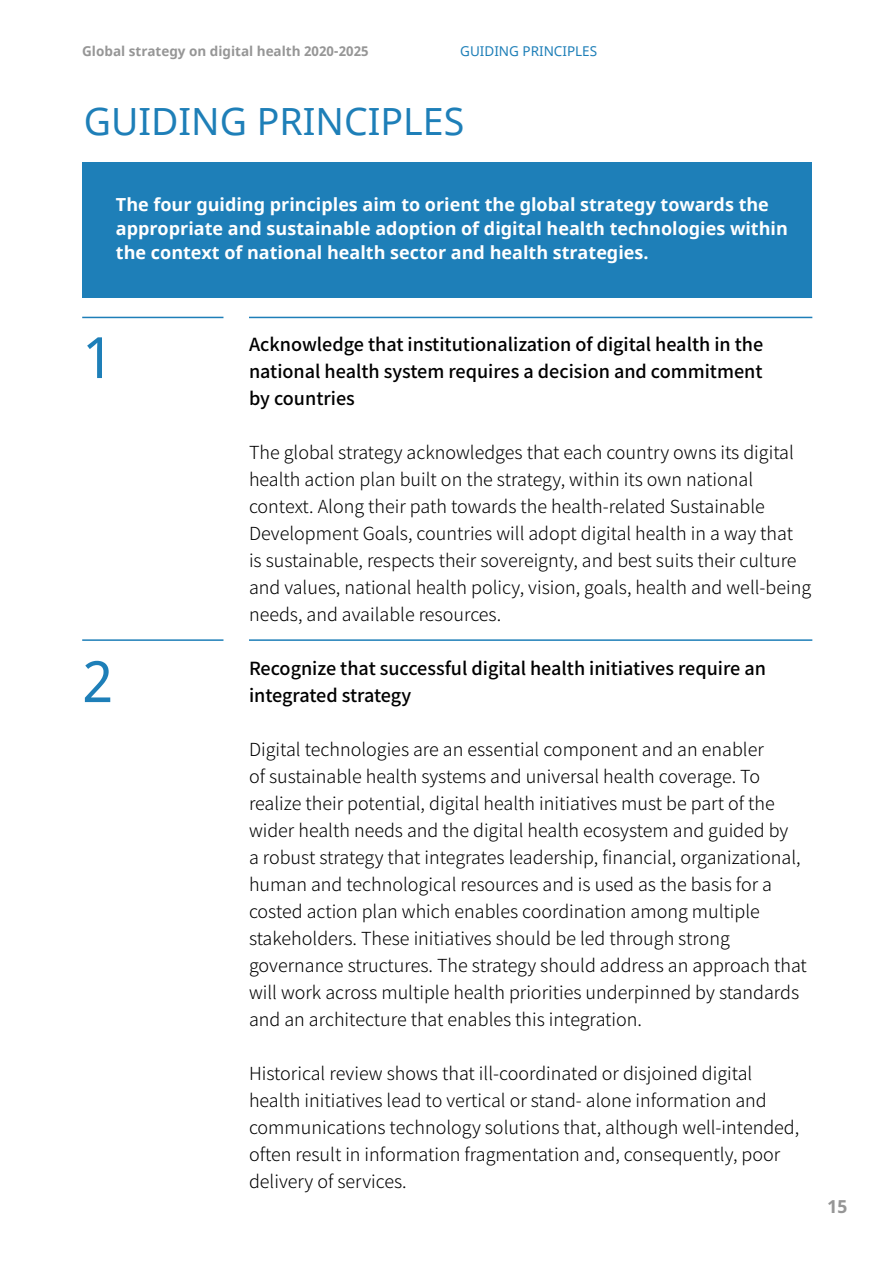
<style>
.page{position:relative;width:893px;height:1263px;background:#fff}
.page>*{position:absolute;margin:0;border:0;box-sizing:border-box;transform-origin:0 0}
.t1{font:57px "Noto Sans";color:#1e7fb8}
.t2{font:37.5px "Noto Sans";color:#1e7fb8}
.t3{font:300 18px/27px "Noto Sans SC";color:#000}
.t4{font:500 18px/27px "Noto Sans SC";color:#000;text-align:justify}
.t5{font:700 18px/24px "Noto Sans";color:#fff}
.t6{font:700 18px "Noto Sans";color:#969696}
.t7{font:700 13.5px "Noto Sans";color:#969696}
.t8{font:13.5px "Noto Sans";color:#1e7fb8}
</style>
<div class="page">
<div style="left:82px;top:162px;width:730px;height:135px;background:#1e7fb8"></div>
<hr style="left:82px;top:317px;width:141px;height:1px;background:#1e7fb8">
<hr style="left:82px;top:639px;width:141px;height:2px;background:#1e7fb8">
<hr style="left:249px;top:317px;width:563px;height:1px;background:#1e7fb8">
<hr style="left:249px;top:639px;width:563px;height:2px;background:#1e7fb8">
<p class="t7" style="left:82px;top:42px;width:288px">Global strategy on digital health 2020-2025</p>
<p class="t8" style="left:460px;top:42px;width:138px">GUIDING PRINCIPLES</p>
<p class="t2" style="left:84px;top:96px;width:382px">GUIDING PRINCIPLES</p>
<p class="t5" style="left:116px;top:192px;width:673px">The four guiding principles aim to orient the global strategy towards the appropriate and sustainable adoption of digital health technologies within the context of national health sector and health strategies.</p>
<p class="t1" style="left:82px;top:318px;width:33px">1</p>
<p class="t1" style="left:82px;top:642px;width:33px">2</p>
<p class="t4" style="left:249px;top:331px;width:516px">Acknowledge that institutionalization of digital health in the national health system requires a decision and commitment by countries</p>
<p class="t3" style="left:249px;top:439px;width:564px">The global strategy acknowledges that each country owns its digital health action plan built on the strategy, within its own national context. Along their path towards the health-related Sustainable Development Goals, countries will adopt digital health in a way that<br>is sustainable, respects their sovereignty, and best suits their culture and values, national health policy, vision, goals, health and well-being needs, and available resources.</p>
<p class="t4" style="left:249px;top:655px;width:518px">Recognize that successful digital health initiatives require an integrated strategy</p>
<p class="t3" style="left:249px;top:736px;width:559px">Digital technologies are an essential component and an enabler<br>of sustainable health systems and universal health coverage. To realize their potential, digital health initiatives must be part of the wider health needs and the digital health ecosystem and guided by<br>a robust strategy that integrates leadership, financial, organizational, human and technological resources and is used as the basis for a costed action plan which enables coordination among multiple stakeholders. These initiatives should be led through strong governance structures. The strategy should address an approach that will work across multiple health priorities underpinned by standards and an architecture that enables this integration.</p>
<p class="t3" style="left:249px;top:1060px;width:552px">Historical review shows that ill-coordinated or disjoined digital health initiatives lead to vertical or stand- alone information and communications technology solutions that, although well-intended, often result in information fragmentation and, consequently, poor delivery of services.</p>
<p class="t6" style="left:827px;top:1194px;width:21px">15</p>
</div>
